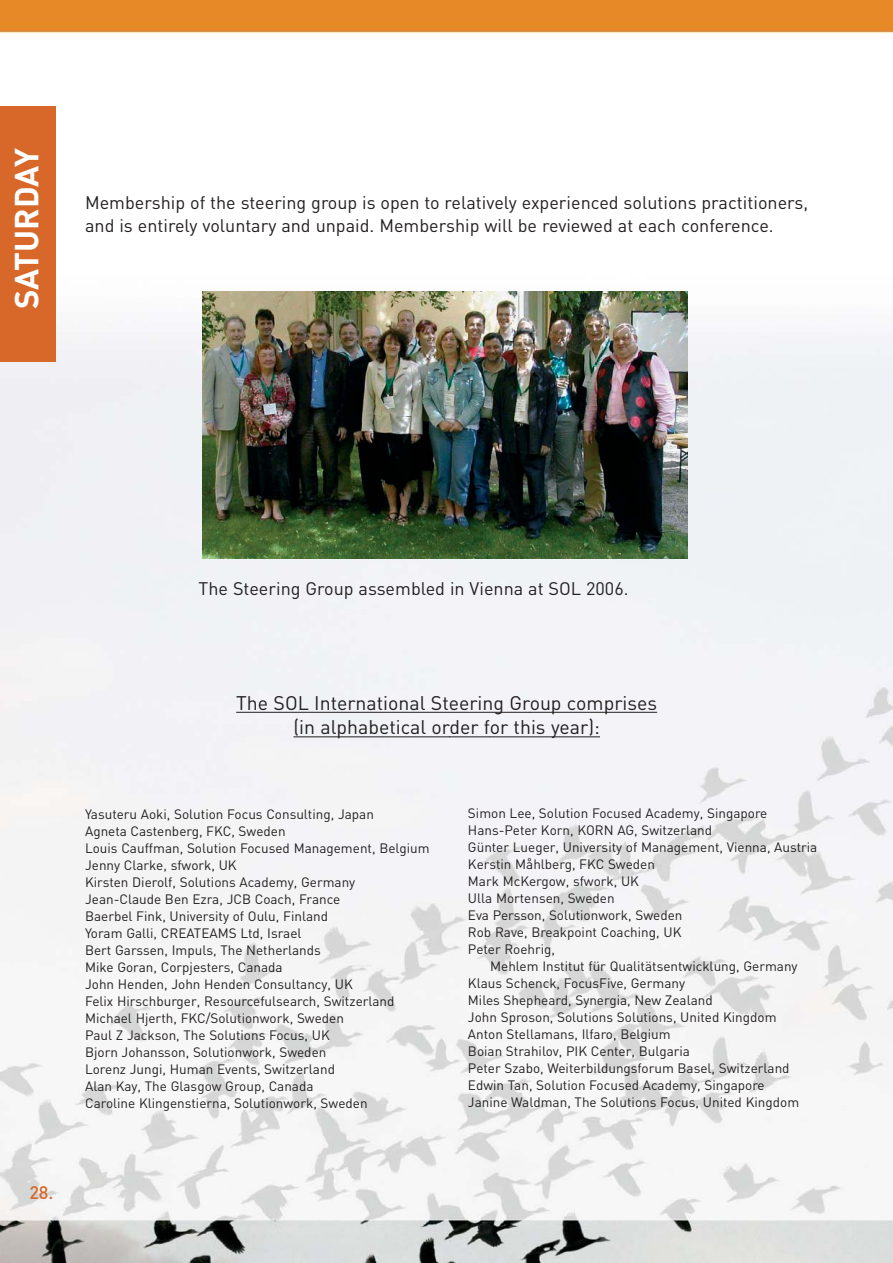
<style>
.page{position:relative;width:893px;height:1263px;background:#fff}
.page>*{position:absolute;margin:0;border:0;box-sizing:border-box;transform-origin:0 0}
.t1{font:700 33px "DIN";color:#fff}
.t2{font:19.5px/24.6px "DIN";color:#231f20;text-align:center}
.t3{font:18px/22.6px "DIN";color:#231f20}
.t4{font:500 18px "DIN";color:#d76829}
.t5{font:13.5px/17px "DIN";color:#231f20}
</style>
<div class="page">
<img style="left:0;top:0;width:892px;height:1263px">
<hr style="left:236px;top:712px;width:101px;height:1px;background:#231f20">
<hr style="left:337px;top:712px;width:112px;height:1px;background:#231f20">
<hr style="left:448px;top:712px;width:82px;height:1px;background:#231f20">
<hr style="left:529px;top:712px;width:47px;height:1px;background:#231f20">
<hr style="left:576px;top:712px;width:81px;height:1px;background:#231f20">
<hr style="left:293px;top:736px;width:117px;height:1px;background:#231f20">
<hr style="left:410px;top:736px;width:40px;height:1px;background:#231f20">
<hr style="left:449px;top:736px;width:41px;height:1px;background:#231f20">
<hr style="left:489px;top:736px;width:70px;height:1px;background:#231f20">
<hr style="left:559px;top:736px;width:41px;height:1px;background:#231f20">
<img style="left:202px;top:291px;width:485px;height:268px">
<div style="left:0;top:106px;width:55px;height:255px;background:#d76829"></div>
<h1 class="t1" style="left:16px;top:309px;width:163px;rotate:-90deg">SATURDAY</h1>
<h3 class="t3" style="left:85px;top:194px;width:724px">Membership of the steering group is open to relatively experienced solutions practitioners, and is entirely voluntary and unpaid. Membership will be reviewed at each conference.</h3>
<h3 class="t3" style="left:198px;top:579px;width:431px">The Steering Group assembled in Vienna at SOL 2006.</h3>
<h3 class="t4" style="left:29px;top:1186px;width:26px">28.</h3>
<h2 class="t2" style="left:236px;top:692px;width:422px">The SOL International Steering Group comprises (in alphabetical order for this year):</h2>
<p class="t5" style="left:85px;top:807px;width:346px">Yasuteru Aoki, Solution Focus Consulting, Japan<br>Agneta Castenberg, FKC, Sweden<br>Louis Cauffman, Solution Focused Management, Belgium Jenny Clarke, sfwork, UK<br>Kirsten Dierolf, Solutions Academy, Germany Jean-Claude Ben Ezra, JCB Coach, France<br>Baerbel Fink, University of Oulu, Finland<br>Yoram Galli, CREATEAMS Ltd, Israel<br>Bert Garssen, Impuls, The Netherlands<br>Mike Goran, Corpjesters, Canada<br>John Henden, John Henden Consultancy, UK<br>Felix Hirschburger, Resourcefulsearch, Switzerland Michael Hjerth, FKC/Solutionwork, Sweden<br>Paul Z Jackson, The Solutions Focus, UK<br>Bjorn Johansson, Solutionwork, Sweden<br>Lorenz Jungi, Human Events, Switzerland<br>Alan Kay, The Glasgow Group, Canada<br>Caroline Klingenstierna, Solutionwork, Sweden</p>
<p class="t5" style="left:468px;top:806px;width:351px">Simon Lee, Solution Focused Academy, Singapore Hans-Peter Korn, KORN AG, Switzerland<br>Günter Lueger, University of Management, Vienna, Austria Kerstin Måhlberg, FKC Sweden<br>Mark McKergow, sfwork, UK<br>Ulla Mortensen, Sweden<br>Eva Persson, Solutionwork, Sweden<br>Rob Rave, Breakpoint Coaching, UK<br>Peter Roehrig,</p>
<p class="t5" style="left:468px;top:959px;width:333px;text-indent:22px">Mehlem Institut für Qualitätsentwicklung, Germany Klaus Schenck, FocusFive, Germany<br>Miles Shepheard, Synergia, New Zealand<br>John Sproson, Solutions Solutions, United Kingdom Anton Stellamans, Ilfaro, Belgium<br>Boian Strahilov, PIK Center, Bulgaria<br>Peter Szabo, Weiterbildungsforum Basel, Switzerland Edwin Tan, Solution Focused Academy, Singapore Janine Waldman, The Solutions Focus, United Kingdom</p>
</div>
